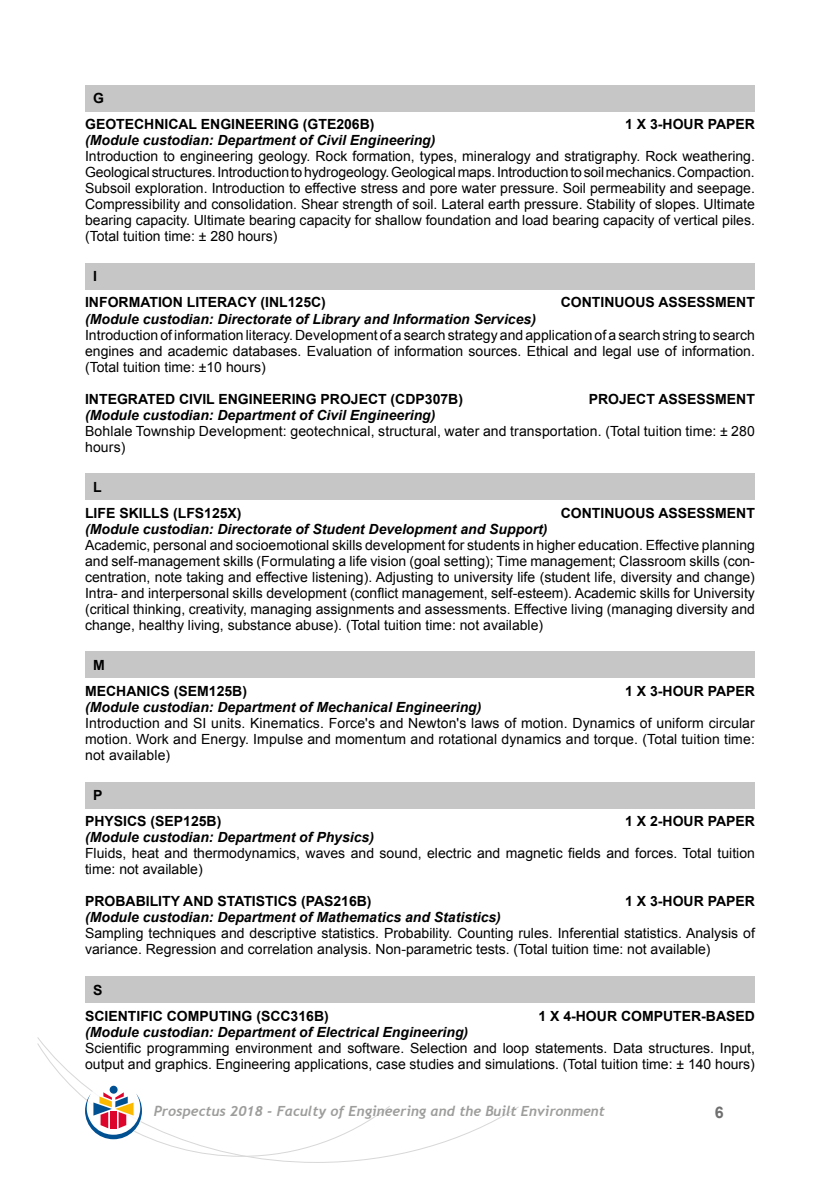
<style>
.page{position:relative;width:840px;height:1191px;background:#fff}
.page>*{position:absolute;margin:0;border:0;box-sizing:border-box;transform-origin:0 0}
.t1{font:700 16px "Arial";color:#706f6f}
.t2{font:14px/16px "Arial";color:#000;text-align:justify}
.t3{font:italic 700 14px "Arial";color:#000}
.t4{font:700 14px/26px "Arial";color:#000}
.t5{font:italic 700 14px "Trebuchet";color:#9d9d9c}
</style>
<div class="page">
<svg style="left:37px;top:1037px;width:482px;height:125px"></svg>
<svg style="left:37px;top:1043px;width:353px;height:113px"></svg>
<div style="left:85px;top:85px;width:669px;height:26px;background:#c6c6c6"></div>
<div style="left:85px;top:263px;width:669px;height:26px;background:#c6c6c6"></div>
<div style="left:85px;top:473px;width:669px;height:27px;background:#c6c6c6"></div>
<div style="left:85px;top:652px;width:669px;height:26px;background:#c6c6c6"></div>
<div style="left:85px;top:782px;width:669px;height:26px;background:#c6c6c6"></div>
<div style="left:85px;top:976px;width:669px;height:26px;background:#c6c6c6"></div>
<p class="t4" style="left:85px;top:85px;width:291px;text-indent:8px">G<br>GEOTECHNICAL ENGINEERING (GTE206B)</p>
<p class="t4" style="left:624px;top:111px;width:131px">1 X 3-HOUR PAPER</p>
<p class="t3" style="left:85px;top:131px;width:352px">(Module custodian: Department of Civil Engineering)</p>
<p class="t2" style="left:85px;top:148px;width:671px">Introduction to engineering geology. Rock formation, types, mineralogy and stratigraphy. Rock weathering.<br>Geological structures. Introduction to hydrogeology. Geological maps. Introduction to soil mechanics. Compaction.<br>Subsoil exploration. Introduction to effective stress and pore water pressure. Soil permeability and seepage.<br>Compressibility and consolidation. Shear strength of soil. Lateral earth pressure. Stability of slopes. Ultimate bearing capacity. Ultimate bearing capacity for shallow foundation and load bearing capacity of vertical piles. (Total tuition time: ± 280 hours)</p>
<p class="t4" style="left:85px;top:264px;width:242px;text-indent:8px">I<br>INFORMATION LITERACY (INL125C)</p>
<p class="t4" style="left:560px;top:290px;width:195px">CONTINUOUS ASSESSMENT</p>
<p class="t3" style="left:85px;top:309px;width:452px">(Module custodian: Directorate of Library and Information Services)</p>
<p class="t2" style="left:85px;top:326px;width:671px">Introduction of information literacy. Development of a search strategy and application of a search string to search engines and academic databases. Evaluation of information sources. Ethical and legal use of information. (Total tuition time: ±10 hours)</p>
<p class="t4" style="left:85px;top:386px;width:379px">INTEGRATED CIVIL ENGINEERING PROJECT (CDP307B)</p>
<p class="t4" style="left:588px;top:386px;width:167px">PROJECT ASSESSMENT</p>
<p class="t3" style="left:85px;top:405px;width:352px">(Module custodian: Department of Civil Engineering)</p>
<p class="t2" style="left:85px;top:422px;width:671px">Bohlale Township Development: geotechnical, structural, water and transportation. (Total tuition time: ± 280 hours)</p>
<p class="t4" style="left:85px;top:474px;width:158px;text-indent:8px">L<br>LIFE SKILLS (LFS125X)</p>
<p class="t4" style="left:560px;top:500px;width:195px">CONTINUOUS ASSESSMENT</p>
<p class="t3" style="left:85px;top:519px;width:464px">(Module custodian: Directorate of Student Development and Support)</p>
<p class="t2" style="left:85px;top:537px;width:671px">Academic, personal and socioemotional skills development for students in higher education. Effective planning and self-management skills (Formulating a life vision (goal setting); Time management; Classroom skills (con&shy;centration, note taking and effective listening). Adjusting to university life (student life, diversity and change)<br>Intra- and interpersonal skills development (conflict management, self-esteem). Academic skills for University (critical thinking, creativity, managing assignments and assessments. Effective living (managing diversity and change, healthy living, substance abuse). (Total tuition time: not available)</p>
<p class="t4" style="left:85px;top:652px;width:163px;text-indent:8px">M<br>MECHANICS (SEM125B)</p>
<p class="t4" style="left:624px;top:678px;width:131px">1 X 3-HOUR PAPER</p>
<p class="t3" style="left:85px;top:698px;width:397px">(Module custodian: Department of Mechanical Engineering)</p>
<p class="t2" style="left:85px;top:715px;width:671px">Introduction and SI units. Kinematics. Force's and Newton's laws of motion. Dynamics of uniform circular motion. Work and Energy. Impulse and momentum and rotational dynamics and torque. (Total tuition time: not available)</p>
<p class="t4" style="left:85px;top:782px;width:138px;text-indent:8px">P<br>PHYSICS (SEP125B)</p>
<p class="t4" style="left:624px;top:808px;width:131px">1 X 2-HOUR PAPER</p>
<p class="t3" style="left:85px;top:828px;width:290px">(Module custodian: Department of Physics)</p>
<p class="t2" style="left:85px;top:845px;width:671px">Fluids, heat and thermodynamics, waves and sound, electric and magnetic fields and forces. Total tuition time: not available)</p>
<p class="t4" style="left:85px;top:888px;width:288px">PROBABILITY AND STATISTICS (PAS216B)</p>
<p class="t4" style="left:624px;top:888px;width:131px">1 X 3-HOUR PAPER</p>
<p class="t3" style="left:85px;top:908px;width:417px">(Module custodian: Department of Mathematics and Statistics)</p>
<p class="t2" style="left:85px;top:925px;width:671px">Sampling techniques and descriptive statistics. Probability. Counting rules. Inferential statistics. Analysis of variance. Regression and correlation analysis. Non-parametric tests. (Total tuition time: not available)</p>
<p class="t4" style="left:85px;top:976px;width:245px;text-indent:8px">S<br>SCIENTIFIC COMPUTING (SCC316B)</p>
<p class="t4" style="left:538px;top:1002px;width:218px">1 X 4-HOUR COMPUTER-BASED</p>
<p class="t3" style="left:85px;top:1022px;width:384px">(Module custodian: Department of Electrical Engineering)</p>
<p class="t2" style="left:85px;top:1039px;width:671px">Scientific programming environment and software. Selection and loop statements. Data structures. Input, output and graphics. Engineering applications, case studies and simulations. (Total tuition time: ± 140 hours)</p>
<p class="t5" style="left:154px;top:1102px;width:452px">Prospectus 2018 - Faculty of Engineering and the Built Environment</p>
<p class="t1" style="left:714px;top:1100px;width:10px">6</p>
</div>
